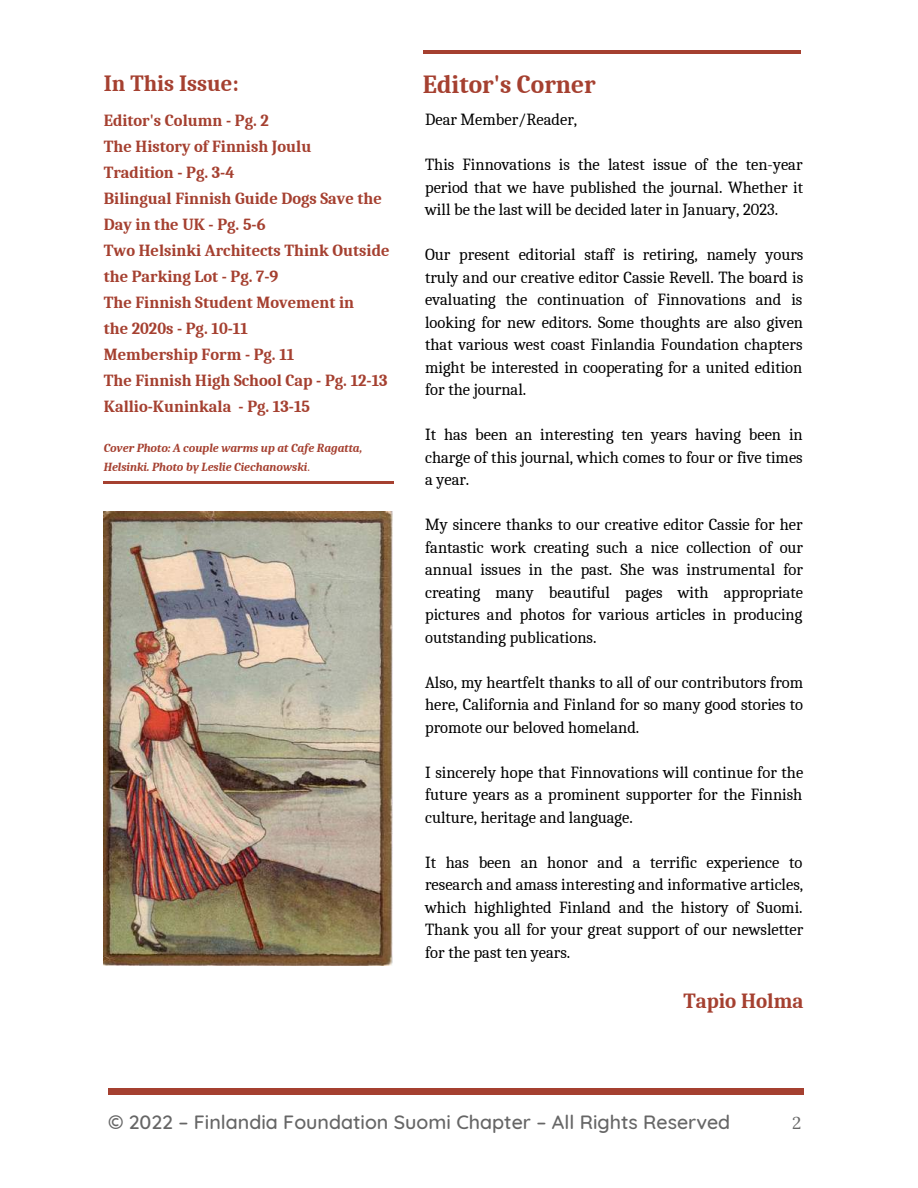
<style>
.page{position:relative;width:918px;height:1188px;background:#fff}
.page>*{position:absolute;margin:0;border:0;box-sizing:border-box;transform-origin:0 0}
.t1{font:700 25.35px "Caladea";color:#a54030}
.t2{font:700 22.5px "Caladea";color:#a54030}
.t3{font:700 21px "Caladea";color:#a54030}
.t4{font:500 19.65px "Quicksand";color:#666}
.t5{font:17.1px "Lora";color:#666}
.t6{font:16.5px/22.5px "Caladea";color:#000;text-align:justify}
.t7{font:700 16.5px/26px "Caladea";color:#a54030}
.t8{font:italic 700 12px/19px "Caladea";color:#a54030}
.s1{font-weight:400;font-style:normal}
</style>
<div class="page">
<div style="left:108px;top:1089px;width:695px;height:5px;background:#a54030"></div>
<hr style="left:104px;top:481px;width:290px;height:3px;background:#a54030">
<hr style="left:423px;top:50px;width:378px;height:3px;background:#a54030">
<img style="left:103px;top:511px;width:289px;height:455px">
<h2 class="t2" style="left:104px;top:70px;width:137px">In This Issue:</h2>
<h1 class="t1" style="left:423px;top:71px;width:174px">Editor's Corner</h1>
<p class="t7" style="left:104px;top:107px;width:287px">Editor's Column - Pg. 2<br>The History of Finnish Joulu<br>Tradition - Pg. 3-4<br>Bilingual Finnish Guide Dogs Save the<br>Day in the UK - Pg. 5-6<br>Two Helsinki Architects Think Outside the Parking Lot - Pg. 7-9<br>The Finnish Student Movement in<br>the 2020s - Pg. 10-11<br>Membership Form - Pg. 11<br>The Finnish High School Cap - Pg. 12-13<br>Kallio-Kuninkala - Pg. 13-15</p>
<p class="t8" style="left:104px;top:438px;width:260px">Cover Photo: A couple warms up at Cafe Ragatta,<br>Helsinki. Photo by Leslie Ciechanowski<span class="s1">.</span></p>
<p class="t6" style="left:425px;top:109px;width:154px">Dear Member/Reader,</p>
<p class="t6" style="left:425px;top:154px;width:380px">This Finnovations is the latest issue of the ten-year period that we have published the journal. Whether it will be the last will be decided later in January, 2023.</p>
<p class="t6" style="left:425px;top:244px;width:380px">Our present editorial staff is retiring, namely yours truly and our creative editor Cassie Revell. The board is evaluating the continuation of Finnovations and is looking for new editors. Some thoughts are also given that various west coast Finlandia Foundation chapters might be interested in cooperating for a united edition for the journal.</p>
<p class="t6" style="left:425px;top:424px;width:379px">It has been an interesting ten years having been in charge of this journal, which comes to four or five times a year.</p>
<p class="t6" style="left:425px;top:514px;width:380px">My sincere thanks to our creative editor Cassie for her fantastic work creating such a nice collection of our annual issues in the past. She was instrumental for creating many beautiful pages with appropriate pictures and photos for various articles in producing outstanding publications.</p>
<p class="t6" style="left:425px;top:671px;width:380px">Also, my heartfelt thanks to all of our contributors from here, California and Finland for so many good stories to promote our beloved homeland.</p>
<p class="t6" style="left:425px;top:761px;width:380px">I sincerely hope that Finnovations will continue for the future years as a prominent supporter for the Finnish culture, heritage and language.</p>
<p class="t6" style="left:425px;top:851px;width:380px">It has been an honor and a terrific experience to research and amass interesting and informative articles, which highlighted Finland and the history of Suomi.<br>Thank you all for your great support of our newsletter for the past ten years.</p>
<p class="t3" style="left:683px;top:989px;width:122px">Tapio Holma</p>
<p class="t4" style="left:108px;top:1109px;width:624px">© 2022 – Finlandia Foundation Suomi Chapter – All Rights Reserved</p>
<p class="t5" style="left:792px;top:1112px;width:11px">2</p>
</div>
